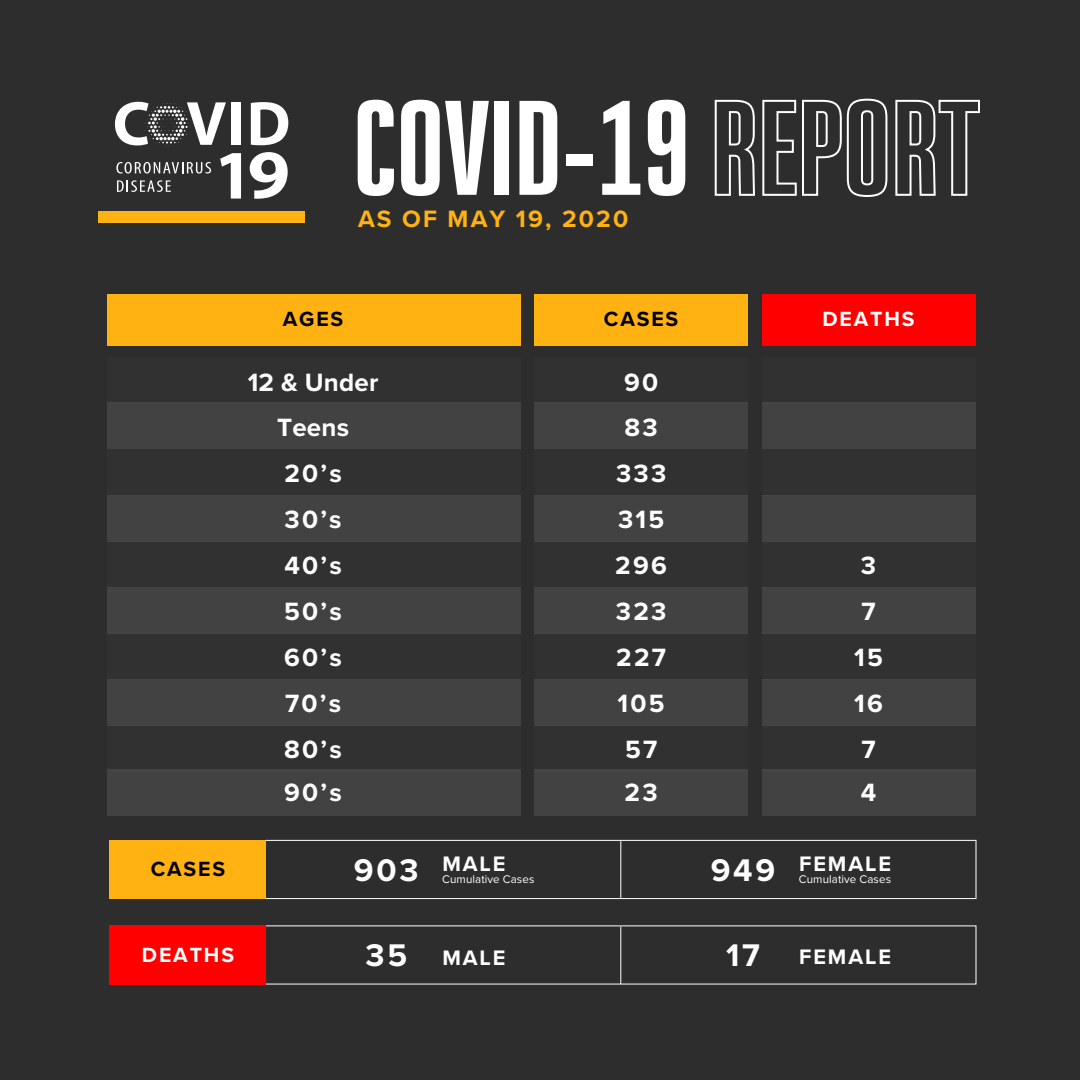
<style>
.page{position:relative;width:1080px;height:1080px;background:#2d2d2d}
.page>*{position:absolute;margin:0;border:0;box-sizing:border-box;transform-origin:0 0}
.t1{font:900 117px "Bw Stretch";color:#fff}
.t2{font:700 32.5px "Proxima Nova";color:#fff}
.t3{font:700 25.9px/45.9px "Proxima Nova";letter-spacing:.085em;color:#fff}
.t4{font:700 24.5px "Proxima Nova";letter-spacing:.085em;color:#ffb212}
.t5{font:700 21.7px "Proxima Nova";letter-spacing:.085em;color:#fff}
.t6{font:700 21.3px "Proxima Nova";letter-spacing:.085em;color:#000}
.t7{font:700 21.3px "Proxima Nova";letter-spacing:.085em;color:#fff}
.t8{font:11.6px "Proxima Nova";letter-spacing:.005em;color:#fff}
.s1{font-size:32.5px}
</style>
<div class="page">
<div style="left:98px;top:211px;width:207px;height:12px;background:#ffb212"></div>
<svg style="left:220px;top:153px;width:21px;height:46px"></svg>
<svg style="left:250px;top:152px;width:38px;height:47px"></svg>
<svg style="left:116px;top:162px;width:95px;height:12px"></svg>
<svg style="left:117px;top:180px;width:54px;height:12px"></svg>
<svg style="left:251px;top:102px;width:37px;height:43px"></svg>
<div style="left:231px;top:102px;width:10px;height:43px;background:#fff"></div>
<svg style="left:115px;top:102px;width:111px;height:45px"></svg>
<div style="left:107px;top:403px;width:414px;height:46px;background:#434242"></div>
<div style="left:107px;top:294px;width:414px;height:51px;background:#ffb212"></div>
<div style="left:107px;top:449px;width:414px;height:46px;background:#313131"></div>
<div style="left:107px;top:495px;width:414px;height:46px;background:#434242"></div>
<div style="left:107px;top:541px;width:414px;height:46px;background:#313131"></div>
<div style="left:107px;top:587px;width:414px;height:46px;background:#434242"></div>
<div style="left:107px;top:633px;width:414px;height:46px;background:#313131"></div>
<div style="left:107px;top:679px;width:414px;height:46px;background:#434242"></div>
<div style="left:107px;top:725px;width:414px;height:46px;background:#313131"></div>
<div style="left:107px;top:358px;width:414px;height:46px;background:#313131"></div>
<div style="left:107px;top:769px;width:414px;height:46px;background:#434242"></div>
<hr style="left:620px;top:841px;width:1px;height:58px;background:#fff">
<div style="left:534px;top:403px;width:214px;height:46px;background:#434242"></div>
<div style="left:534px;top:294px;width:214px;height:51px;background:#ffb212"></div>
<div style="left:534px;top:449px;width:214px;height:46px;background:#313131"></div>
<div style="left:534px;top:495px;width:214px;height:46px;background:#434242"></div>
<div style="left:534px;top:541px;width:214px;height:46px;background:#313131"></div>
<div style="left:534px;top:587px;width:214px;height:46px;background:#434242"></div>
<div style="left:534px;top:633px;width:214px;height:46px;background:#313131"></div>
<div style="left:534px;top:679px;width:214px;height:46px;background:#434242"></div>
<div style="left:534px;top:725px;width:214px;height:46px;background:#313131"></div>
<div style="left:534px;top:358px;width:214px;height:46px;background:#313131"></div>
<div style="left:534px;top:769px;width:214px;height:46px;background:#434242"></div>
<div style="left:762px;top:403px;width:213px;height:46px;background:#434242"></div>
<div style="left:762px;top:294px;width:213px;height:51px;background:#f00"></div>
<div style="left:762px;top:449px;width:213px;height:46px;background:#313131"></div>
<div style="left:762px;top:495px;width:213px;height:46px;background:#434242"></div>
<div style="left:762px;top:541px;width:213px;height:46px;background:#313131"></div>
<div style="left:762px;top:587px;width:213px;height:46px;background:#434242"></div>
<div style="left:762px;top:633px;width:213px;height:46px;background:#313131"></div>
<div style="left:762px;top:679px;width:213px;height:46px;background:#434242"></div>
<div style="left:762px;top:725px;width:213px;height:46px;background:#313131"></div>
<div style="left:762px;top:358px;width:213px;height:46px;background:#313131"></div>
<div style="left:762px;top:769px;width:213px;height:46px;background:#434242"></div>
<hr style="left:620px;top:927px;width:1px;height:57px;background:#fff">
<div style="left:109px;top:925px;width:157px;height:59px;background:#f00"></div>
<svg style="left:714px;top:98px;width:174px;height:99px"></svg>
<svg style="left:895px;top:99px;width:85px;height:97px"></svg>
<div style="left:265px;top:840px;width:711px;height:59px;border:1px solid #fff"></div>
<div style="left:109px;top:840px;width:157px;height:59px;background:#ffb212"></div>
<h1 class="t1" style="left:353px;top:71px;width:339px">COVID-19</h1>
<p class="t4" style="left:358px;top:201px;width:272px">AS OF MAY 19, 2020</p>
<p class="t6" style="left:283px;top:303px;width:62px">AGES</p>
<p class="t6" style="left:604px;top:303px;width:76px">CASES</p>
<p class="t7" style="left:822px;top:303px;width:94px">DEATHS</p>
<p class="t6" style="left:151px;top:853px;width:76px">CASES</p>
<p class="t3" style="left:248px;top:359px;width:132px">12 &amp; Under</p>
<p class="t3" style="left:624px;top:359px;width:36px">90</p>
<p class="t3" style="left:277px;top:403px;width:73px;line-height:46.5px">Teens<br>20’s</p>
<p class="t3" style="left:616px;top:403px;width:52px;line-height:46.5px;text-align:center">83<br>333</p>
<p class="t3" style="left:284px;top:496px;width:59px;text-align:justify">30’s 40’s 50’s 60’s 70’s</p>
<p class="t3" style="left:615px;top:496px;width:53px;text-align:justify">315<br>296<br>323<br>227<br>105</p>
<p class="t3" style="left:861px;top:542px;width:17px">3</p>
<p class="t3" style="left:854px;top:588px;width:30px">7<br>15</p>
<p class="t3" style="left:854px;top:679px;width:30px">16</p>
<p class="t3" style="left:284px;top:726px;width:59px">80’s</p>
<p class="t3" style="left:625px;top:726px;width:34px">57</p>
<p class="t3" style="left:861px;top:726px;width:16px">7</p>
<p class="t3" style="left:284px;top:769px;width:59px">90’s</p>
<p class="t3" style="left:625px;top:769px;width:35px">23</p>
<p class="t3" style="left:861px;top:769px;width:17px">4</p>
<p class="t2" style="left:354px;top:846px;width:66px">903</p>
<p class="t5" style="left:711px;top:848px;width:182px"><span class="s1">949</span> FEMALE</p>
<p class="t5" style="left:442px;top:848px;width:65px">MALE</p>
<p class="t8" style="left:442px;top:871px;width:94px">Cumulative Cases</p>
<p class="t8" style="left:799px;top:871px;width:94px">Cumulative Cases</p>
<p class="t7" style="left:142px;top:939px;width:94px">DEATHS</p>
<p class="t5" style="left:365px;top:941px;width:142px"><span class="s1">35</span> MALE</p>
<p class="t5" style="left:726px;top:941px;width:167px"><span class="s1">17</span> FEMALE</p>
</div>
